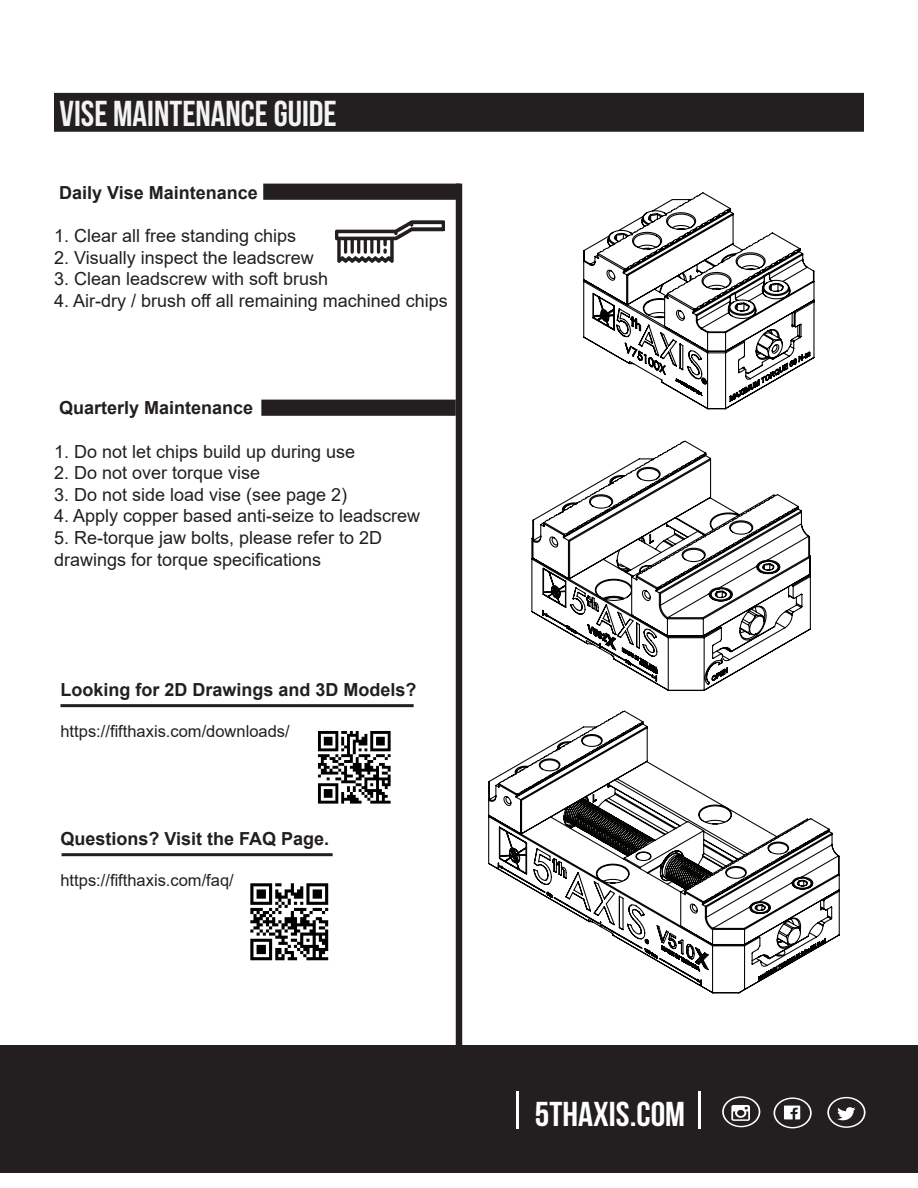
<style>
.page{position:relative;width:918px;height:1188px;background:#fff}
.page>*{position:absolute;margin:0;border:0;box-sizing:border-box;transform-origin:0 0}
.t1{font:36px "Bebas Neue";color:#f2f3f4}
.t2{font:700 34.5px "Bebas Neue";color:#fff;scale:1.07 1}
.t3{font:18px "Arial";color:#231f20}
.t4{font:700 18px "Arial";color:#231f20}
.t5{font:16.5px "Arial";color:#231f20}
</style>
<div class="page">
<div style="left:55px;top:94px;width:808px;height:37px;background:#231f20"></div>
<div style="left:54px;top:93px;width:810px;height:39px;border:2px solid #231f20"></div>
<div style="left:456px;top:184px;width:6px;height:935px;border:2px solid #231f20"></div>
<div style="left:264px;top:184px;width:195px;height:15px;background:#231f20"></div>
<div style="left:263px;top:184px;width:197px;height:16px;border:2px solid #231f20"></div>
<div style="left:262px;top:400px;width:193px;height:15px;background:#231f20"></div>
<div style="left:261px;top:400px;width:195px;height:16px;border:2px solid #231f20"></div>
<svg style="left:531px;top:440px;width:280px;height:251px"></svg>
<div style="left:0;top:1045px;width:918px;height:128px;background:#231f20"></div>
<svg style="left:722px;top:1096px;width:38px;height:31px"></svg>
<svg style="left:827px;top:1097px;width:39px;height:31px"></svg>
<svg style="left:774px;top:1097px;width:38px;height:31px"></svg>
<hr style="left:699px;top:1092px;width:2px;height:37px;background:#fff">
<hr style="left:516px;top:1091px;width:3px;height:38px;background:#fff">
<div style="left:62px;top:853px;width:271px;height:3px;border:2px solid #231f20"></div>
<img style="left:335px;top:220px;width:110px;height:43px">
<div style="left:60px;top:704px;width:354px;height:3px;border:2px solid #231f20"></div>
<svg style="left:488px;top:710px;width:352px;height:284px"></svg>
<svg style="left:583px;top:192px;width:232px;height:218px"></svg>
<img style="left:318px;top:731px;width:73px;height:73px">
<img style="left:250px;top:883px;width:79px;height:78px">
<p class="t1" style="left:60px;top:94px;width:279px">VISE MAINTENANCE GUIDE</p>
<p class="t4" style="left:59px;top:180px;width:200px">Daily Vise Maintenance</p>
<p class="t3" style="left:54px;top:223px;width:244px">1. Clear all free standing chips</p>
<p class="t3" style="left:54px;top:245px;width:261px">2. Visually inspect the leadscrew</p>
<p class="t3" style="left:54px;top:267px;width:276px">3. Clean leadscrew with soft brush</p>
<p class="t3" style="left:54px;top:288px;width:395px">4. Air-dry / brush off all remaining machined chips</p>
<p class="t4" style="left:59px;top:395px;width:196px">Quarterly Maintenance</p>
<p class="t3" style="left:54px;top:439px;width:303px">1. Do not let chips build up during use</p>
<p class="t3" style="left:54px;top:460px;width:208px">2. Do not over torque vise</p>
<p class="t3" style="left:54px;top:482px;width:295px">3. Do not side load vise (see page 2)</p>
<p class="t3" style="left:54px;top:504px;width:368px">4. Apply copper based anti-seize to leadscrew</p>
<p class="t3" style="left:54px;top:525px;width:330px">5. Re-torque jaw bolts, please refer to 2D</p>
<p class="t3" style="left:54px;top:547px;width:269px">drawings for torque specifications</p>
<p class="t4" style="left:60px;top:677px;width:358px">Looking for 2D Drawings and 3D Models?</p>
<p class="t5" style="left:60px;top:720px;width:231px">https://fifthaxis.com/downloads/</p>
<p class="t4" style="left:60px;top:826px;width:270px">Questions? Visit the FAQ Page.</p>
<p class="t5" style="left:60px;top:869px;width:175px">https://fifthaxis.com/faq/</p>
<h2 class="t2" style="left:535px;top:1095px;width:142px">5THAXIS.COM</h2>
</div>
